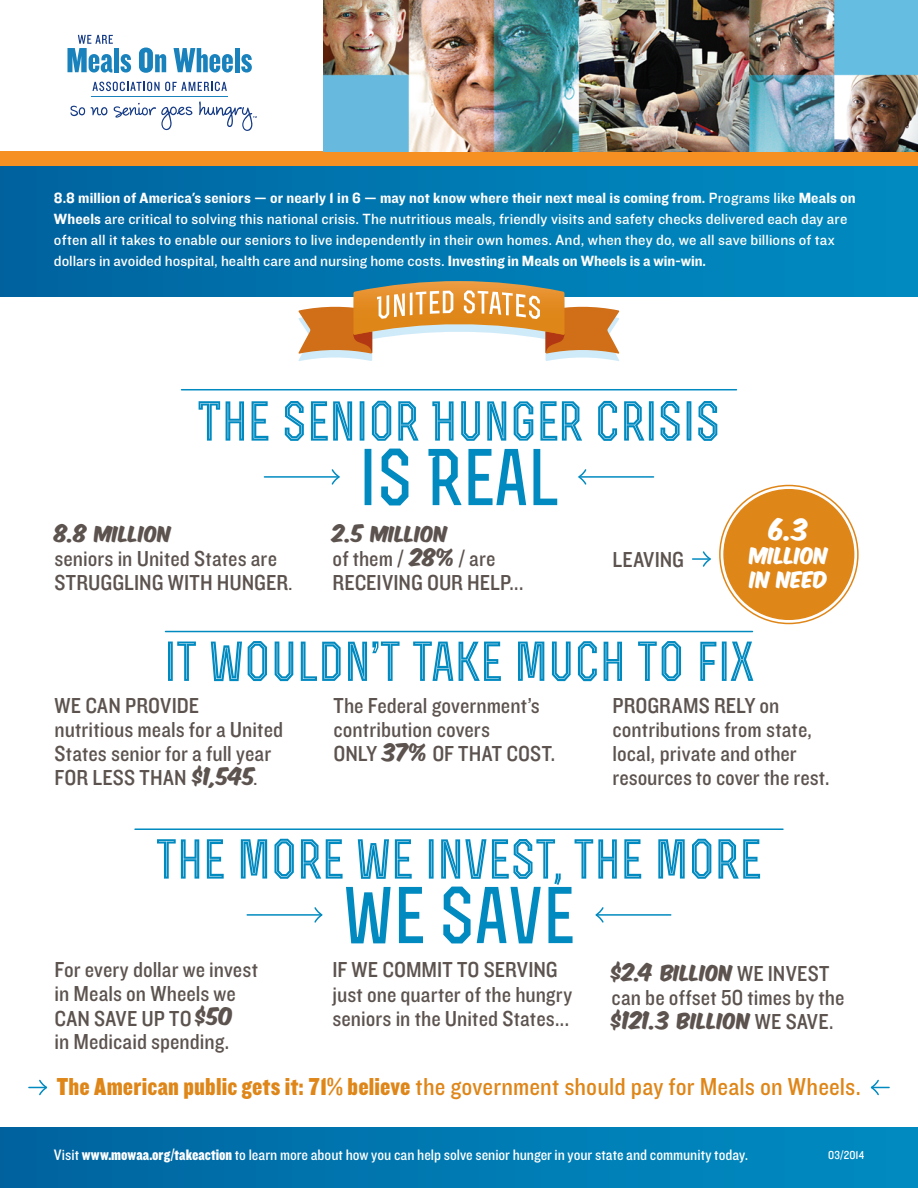
<style>
.page{position:relative;width:918px;height:1188px;background:#fff}
.page>*{position:absolute;margin:0;border:0;box-sizing:border-box;transform-origin:0 0}
.t1{font:700 75px "Rex";color:#008ac0}
.t2{font:52.5px "Rex Bold Inline";color:#008ac0}
.t3{font:25.5px "Knockout HTF30 Junior Welterwt";letter-spacing:.005em;color:#df8619}
.t4{font:25.5px "Komika Axis";color:#fff}
.t5{font:22.5px/24px "Knockout HTF30 Junior Welterwt";color:#5c534f}
.t6{font:19.5px/24px "Komika Axis";letter-spacing:.005em;color:#fff}
.t7{font:18.75px "Komika Axis";letter-spacing:.015em;color:#5c534f}
.t8{font:15.75px "Knockout HTF30 Junior Welterwt";color:#fff}
.t9{font:15.3px/21px "Knockout HTF31 Junior Middlewt";letter-spacing:.005em;color:#fff}
.t10{font:15.3px "Knockout HTF51 Middleweight";letter-spacing:.005em;color:#fff}
.t11{font:12px "Knockout HTF30 Junior Welterwt";letter-spacing:.015em;color:#fff}
.s1{font-family:"Knockout HTF31 Junior Middlewt"}
.s2{font-family:"Knockout HTF51 Middleweight"}
.s3{font-size:21px}
.s4{font-family:"Rex";font-weight:700}
.s5{font-family:"Komika Axis";font-size:21px}
.s6{font-family:"Kontrapunkt";font-weight:700}
.s7{font-family:"Komika Axis";font-size:18.75px}
.s8{font-family:"Knockout HTF30 Junior Welterwt";font-size:22.5px}
.s9{font-family:"Knockout HTF70 Full Welterwt"}
</style>
<div class="page">
<div style="left:0;top:1127px;width:918px;height:61px;background:linear-gradient(to right,#0064a0,#008dc2)"></div>
<svg style="left:92px;top:82px;width:135px;height:9px"></svg>
<hr style="left:92px;top:96px;width:136px;height:1px;background:#1982bc">
<svg style="left:70px;top:106px;width:15px;height:10px"></svg>
<svg style="left:91px;top:107px;width:17px;height:8px"></svg>
<svg style="left:114px;top:103px;width:78px;height:27px"></svg>
<div style="left:114px;top:48px;width:5px;height:24px;background:#1982bc"></div>
<svg style="left:121px;top:54px;width:10px;height:19px"></svg>
<svg style="left:139px;top:48px;width:27px;height:25px"></svg>
<svg style="left:174px;top:48px;width:59px;height:25px"></svg>
<div style="left:235px;top:48px;width:5px;height:24px;background:#1982bc"></div>
<svg style="left:241px;top:54px;width:11px;height:19px"></svg>
<svg style="left:67px;top:35px;width:46px;height:38px"></svg>
<svg style="left:199px;top:101px;width:58px;height:30px"></svg>
<div style="left:0;top:165px;width:918px;height:132px;background:linear-gradient(to right,#0064a0,#008dc2)"></div>
<div style="left:0;top:151px;width:918px;height:15px;background:#f69022"></div>
<svg style="left:298px;top:281px;width:321px;height:80px"></svg>
<hr style="left:264px;top:476px;width:73px;height:2px;background:#008ac0">
<svg style="left:330px;top:469px;width:10px;height:16px"></svg>
<hr style="left:581px;top:476px;width:73px;height:2px;background:#008ac0">
<svg style="left:578px;top:469px;width:10px;height:16px"></svg>
<hr style="left:182px;top:389px;width:554px;height:1px;background:#008ac0">
<div style="left:724px;top:490px;width:130px;height:129px;background:#df8619;border-radius:50%"></div>
<svg style="left:693px;top:551px;width:18px;height:16px"></svg>
<hr style="left:247px;top:914px;width:73px;height:2px;background:#008ac0">
<svg style="left:313px;top:907px;width:10px;height:16px"></svg>
<hr style="left:598px;top:914px;width:73px;height:2px;background:#008ac0">
<svg style="left:595px;top:907px;width:10px;height:16px"></svg>
<hr style="left:135px;top:828px;width:648px;height:2px;background:#008ac0">
<svg style="left:29px;top:1079px;width:19px;height:17px"></svg>
<svg style="left:870px;top:1079px;width:19px;height:17px"></svg>
<hr style="left:165px;top:631px;width:588px;height:1px;background:#008ac0">
<img style="left:324px;top:0;width:594px;height:151px">
<p class="t10" style="left:54px;top:190px;width:803px">8.8 million of America's seniors — or nearly 1 in 6 — may not know where their next meal is coming from. <span class="s1">Programs like</span> Meals on</p>
<p class="t9" style="left:54px;top:209px;width:795px"><span class="s2">Wheels</span> are critical to solving this national crisis. The nutritious meals, friendly visits and safety checks delivered each day are often all it takes to enable our seniors to live independently in their own homes. And, when they do, we all save billions of tax dollars in avoided hospital, health care and nursing home costs. <span class="s2">Investing in Meals on Wheels is a win-win.</span></p>
<h2 class="t2" style="left:197px;top:388px;width:525px">THE SENIOR HUNGER CRISIS</h2>
<h1 class="t1" style="left:359px;top:431px;width:201px">IS REAL</h1>
<p class="t7" style="left:54px;top:524px;width:118px"><span class="s3">8.8</span> MILLION</p>
<p class="t5" style="left:54px;top:547px;width:239px">seniors in United States are<br>STRUGGLING WITH HUNGER<span class="s4">.</span></p>
<p class="t7" style="left:332px;top:524px;width:117px"><span class="s3">2.5</span> MILLION</p>
<p class="t5" style="left:333px;top:547px;width:193px">of them / <span class="s5">28%</span>/ are<br>RECEIVING OUR HELP...</p>
<p class="t5" style="left:612px;top:548px;width:73px">LEAVING</p>
<p class="t4" style="left:770px;top:517px;width:41px">6.3</p>
<p class="t6" style="left:750px;top:546px;width:80px">MILLION<br>IN NEED</p>
<h2 class="t2" style="left:164px;top:629px;width:591px">IT WOULDN<span class="s6">’</span>T TAKE MUCH TO FIX</h2>
<p class="t5" style="left:54px;top:695px;width:230px">WE CAN PROVIDE nutritious meals for a United<br>States senior for a full year<br>FOR LESS THAN <span class="s5">$1,545</span><span class="s4">.</span></p>
<p class="t5" style="left:334px;top:695px;width:223px">The Federal government’s contribution covers<br>ONLY <span class="s5">37%</span> OF THAT COST.</p>
<p class="t5" style="left:612px;top:695px;width:219px">PROGRAMS RELY on contributions from state, local, private and other resources to cover the rest.</p>
<h2 class="t2" style="left:156px;top:826px;width:607px">THE MORE WE INVEST, THE MORE</h2>
<h1 class="t1" style="left:343px;top:869px;width:233px">WE SAVE</h1>
<p class="t5" style="left:54px;top:959px;width:205px">For every dollar we invest in Meals on Wheels we<br>CAN SAVE UP TO <span class="s5">$50<br></span>in Medicaid spending.</p>
<p class="t5" style="left:333px;top:959px;width:241px">IF WE COMMIT TO SERVING just one quarter of the hungry seniors in the United States...</p>
<p class="t5" style="left:612px;top:962px;width:234px"><span class="s5">$2.4</span> <span class="s7">BILLION</span> WE INVEST can be offset 50 times by the</p>
<p class="t7" style="left:612px;top:1011px;width:224px"><span class="s3">$121.3</span> BILLION <span class="s8">WE SAVE.</span></p>
<p class="t3" style="left:57px;top:1073px;width:806px"><span class="s9">The American public gets it: 71% believe</span> the government should pay for Meals on Wheels.</p>
<p class="t8" style="left:54px;top:1147px;width:696px">Visit <span class="s9">www.mowaa.org/takeaction</span> to learn more about how you can help solve senior hunger in your state and community today.</p>
<p class="t11" style="left:828px;top:1149px;width:38px">03/2014</p>
</div>
